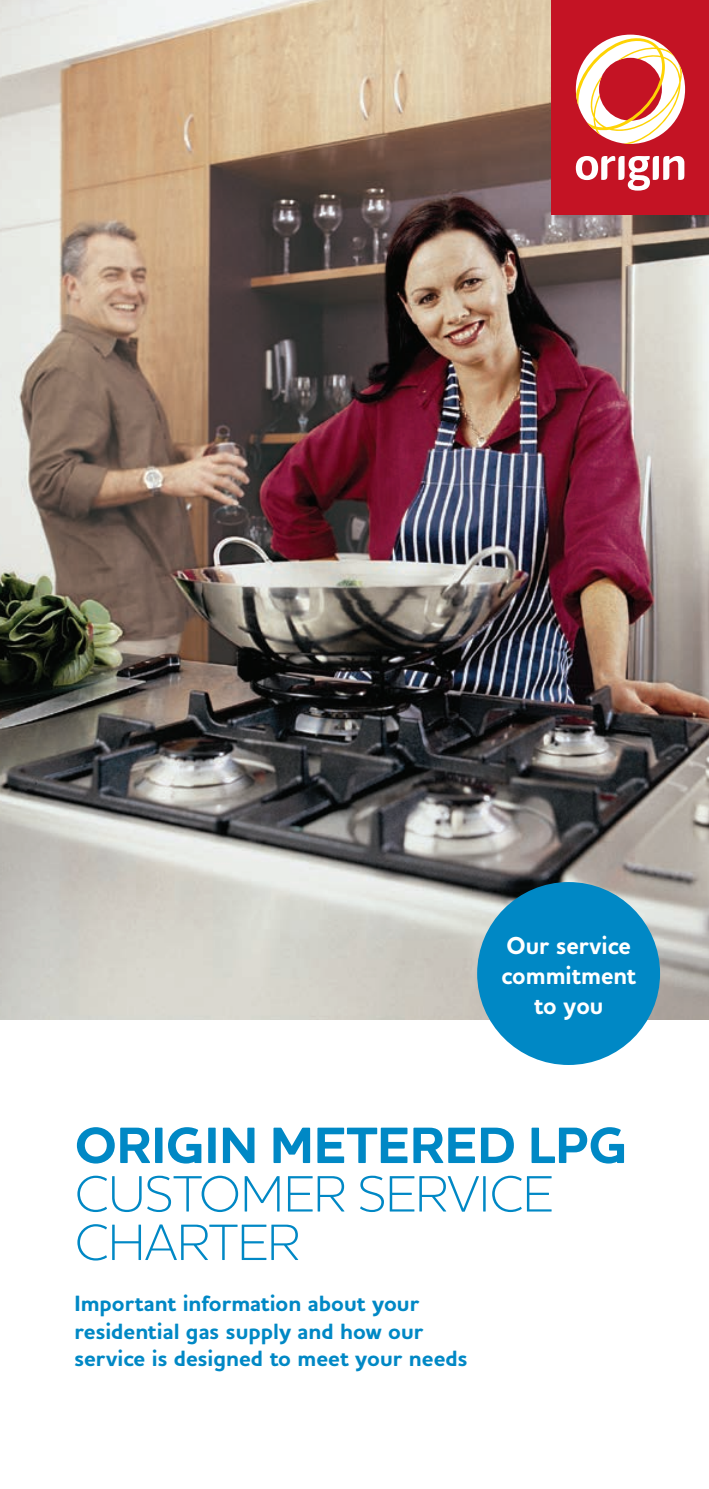
<style>
.page{position:relative;width:709px;height:1489px;background:#fff}
.page>*{position:absolute;margin:0;border:0;box-sizing:border-box;transform-origin:0 0}
.t1{font:300 52px/48.5px "Houschka Alt Pro";letter-spacing:-.005em;color:#0088c5}
.t2{font:700 52px "Houschka Alt Pro";color:#0088c5}
.t3{font:700 25px/30px "Houschka Alt Pro";color:#fff;text-align:center;scale:.95 1}
.t4{font:700 22.5px/27.5px "Houschka Alt Pro";color:#0088c5}
</style>
<div class="page">
<img style="left:0;top:0;width:709px;height:1019px">
<div style="left:477px;top:882px;width:183px;height:182px;background:#0088c5;border-radius:50%"></div>
<div style="left:552px;top:0;width:157px;height:214px;background:#c41324"></div>
<svg style="left:576px;top:35px;width:109px;height:109px"></svg>
<svg style="left:576px;top:156px;width:108px;height:35px"></svg>
<p class="t3" style="left:501px;top:930px;width:143px">Our service commitment to you</p>
<h1 class="t2" style="left:75px;top:1111px;width:548px">Origin METERED LPG</h1>
<h1 class="t1" style="left:75px;top:1168px;width:480px">CUSTOMER SERVICE<br>CHARTER</h1>
<p class="t4" style="left:74px;top:1289px;width:394px">Important information about your residential gas supply and how our service is designed to meet your needs</p>
</div>
